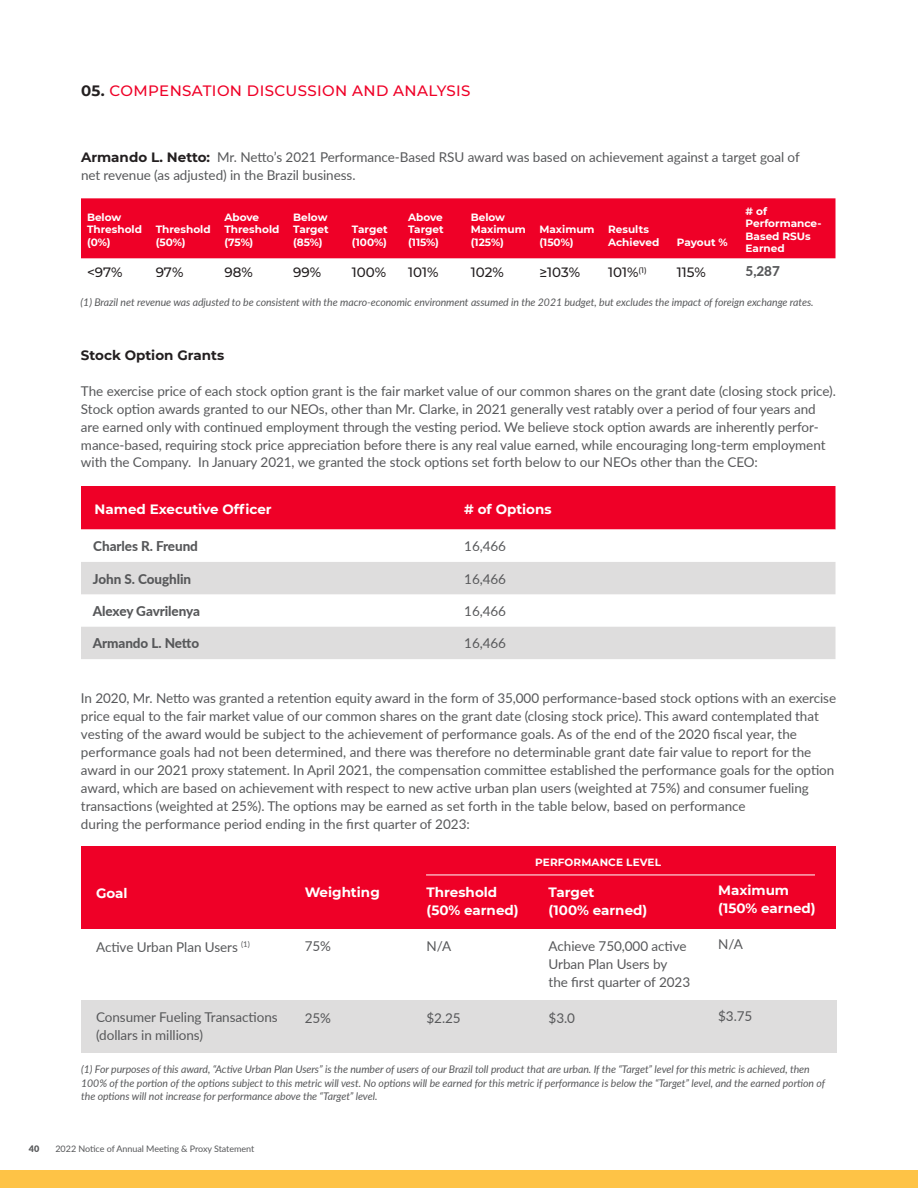
<style>
.page{position:relative;width:918px;height:1188px;background:#fff}
.page>*{position:absolute;margin:0;border:0;box-sizing:border-box;transform-origin:0 0}
.t1{font:500 15px "Montserrat";letter-spacing:.025em;color:#ef0027}
.t2{font:13.5px/18px "Lato";letter-spacing:-.005em;color:#57585a}
.t3{font:700 13.5px/18px "Montserrat";color:#fff}
.t4{font:800 13.5px "Lato";letter-spacing:-.005em;color:#57585a}
.t5{font:500 13.5px "Montserrat";color:#231f20}
.t6{font:700 13.5px "Montserrat";color:#231f20}
.t7{font:italic 10.5px/13.5px "Lato";letter-spacing:-.005em;color:#57585a}
.t8{font:700 10.5px/12.6px "Montserrat";color:#fff}
.t9{font:9px "Lato";letter-spacing:-.005em;color:#57585a}
.t10{font:900 9px "Lato";color:#57585a}
.s1{font-weight:700;color:#231f20}
.s2{font-family:"Montserrat";font-weight:700;color:#231f20}
</style>
<div class="page">
<div style="left:0;top:1170px;width:918px;height:18px;background:#fec346"></div>
<div style="left:82px;top:846px;width:754px;height:83px;background:#ef0027"></div>
<div style="left:81px;top:1000px;width:756px;height:53px;background:#dedddd"></div>
<div style="left:81px;top:198px;width:755px;height:60px;background:#ef0027"></div>
<div style="left:81px;top:486px;width:755px;height:44px;background:#ef0027"></div>
<svg style="left:81px;top:594px;width:754px;height:1px"></svg>
<div style="left:81px;top:562px;width:755px;height:32px;background:#dedddd"></div>
<div style="left:81px;top:627px;width:755px;height:32px;background:#dedddd"></div>
<hr style="left:426px;top:875px;width:389px;height:1px;background:#fff">
<p class="t1" style="left:81px;top:80px;width:391px"><span class="s1">05.</span> COMPENSATION DISCUSSION AND ANALYSIS</p>
<p class="t2" style="left:81px;top:148px;width:720px"><span class="s2">Armando L. Netto:</span> Mr. Netto’s 2021 Performance-Based RSU award was based on achievement against a target goal of net revenue (as adjusted) in the Brazil business.</p>
<p class="t8" style="left:87px;top:210px;width:56px">Below<br>Threshold (0%)</p>
<p class="t8" style="left:156px;top:223px;width:56px">Threshold (50%)</p>
<p class="t8" style="left:224px;top:210px;width:56px">Above<br>Threshold (75%)</p>
<p class="t8" style="left:293px;top:210px;width:37px">Below<br>Target (85%)</p>
<p class="t8" style="left:352px;top:223px;width:37px">Target (100%)</p>
<p class="t8" style="left:408px;top:210px;width:37px;text-align:justify">Above Target (115%)</p>
<p class="t8" style="left:471px;top:210px;width:57px">Below<br>Maximum (125%)</p>
<p class="t8" style="left:539px;top:223px;width:57px">Maximum (150%)</p>
<p class="t8" style="left:608px;top:223px;width:53px">Results<br>Achieved</p>
<p class="t8" style="left:677px;top:235px;width:52px">Payout %</p>
<p class="t8" style="left:746px;top:204px;width:77px"># of<br>Performance-<br>Based RSUs<br>Earned</p>
<p class="t5" style="left:87px;top:263px;width:37px">&lt;97%</p>
<p class="t5" style="left:156px;top:263px;width:29px">97%</p>
<p class="t5" style="left:224px;top:263px;width:30px">98%</p>
<p class="t5" style="left:293px;top:263px;width:30px">99%</p>
<p class="t5" style="left:352px;top:263px;width:36px">100%</p>
<p class="t5" style="left:408px;top:263px;width:32px">101%</p>
<p class="t5" style="left:471px;top:263px;width:35px">102%</p>
<p class="t5" style="left:539px;top:263px;width:42px">≥103%</p>
<p class="t5" style="left:608px;top:263px;width:40px">101%<sup>(1)</sup></p>
<p class="t5" style="left:677px;top:263px;width:30px">115%</p>
<p class="t4" style="left:746px;top:261px;width:36px">5,287</p>
<p class="t7" style="left:81px;top:295px;width:735px">(1) Brazil net revenue was adjusted to be consistent with the macro-economic environment assumed in the 2021 budget, but excludes the impact of foreign exchange rates.</p>
<p class="t6" style="left:81px;top:345px;width:145px">Stock Option Grants</p>
<p class="t2" style="left:81px;top:381px;width:756px">The exercise price of each stock option grant is the fair market value of our common shares on the grant date (closing stock price).<br>Stock option awards granted to our NEOs, other than Mr. Clarke, in 2021 generally vest ratably over a period of four years and are earned only with continued employment through the vesting period. We believe stock option awards are inherently perfor&shy;mance-based, requiring stock price appreciation before there is any real value earned, while encouraging long-term employment with the Company. In January 2021, we granted the stock options set forth below to our NEOs other than the CEO:</p>
<p class="t3" style="left:95px;top:500px;width:179px">Named Executive Officer</p>
<p class="t3" style="left:464px;top:500px;width:89px"># of Options</p>
<p class="t4" style="left:93px;top:536px;width:106px">Charles R. Freund</p>
<p class="t2" style="left:464px;top:537px;width:43px">16,466</p>
<p class="t4" style="left:93px;top:569px;width:100px">John S. Coughlin</p>
<p class="t2" style="left:464px;top:569px;width:43px">16,466</p>
<p class="t4" style="left:93px;top:601px;width:109px">Alexey Gavrilenya</p>
<p class="t2" style="left:464px;top:601px;width:43px">16,466</p>
<p class="t4" style="left:93px;top:633px;width:108px">Armando L. Netto</p>
<p class="t2" style="left:464px;top:634px;width:43px">16,466</p>
<p class="t2" style="left:81px;top:688px;width:757px">In 2020, Mr. Netto was granted a retention equity award in the form of 35,000 performance-based stock options with an exercise price equal to the fair market value of our common shares on the grant date (closing stock price). This award contemplated that vesting of the award would be subject to the achievement of performance goals. As of the end of the 2020 fiscal year, the performance goals had not been determined, and there was therefore no determinable grant date fair value to report for the award in our 2021 proxy statement. In April 2021, the compensation committee established the performance goals for the option award, which are based on achievement with respect to new active urban plan users (weighted at 75%) and consumer fueling transactions (weighted at 25%). The options may be earned as set forth in the table below, based on performance<br>during the performance period ending in the first quarter of 2023:</p>
<p class="t8" style="left:535px;top:855px;width:127px">PERFORMANCE LEVEL</p>
<p class="t3" style="left:96px;top:883px;width:33px">Goal</p>
<p class="t3" style="left:305px;top:883px;width:77px">Weighting</p>
<p class="t2" style="left:96px;top:937px;width:155px">Active Urban Plan Users <sup>(1)</sup></p>
<p class="t2" style="left:305px;top:937px;width:28px">75%</p>
<p class="t2" style="left:96px;top:1008px;width:183px">Consumer Fueling Transactions (dollars in millions)</p>
<p class="t2" style="left:305px;top:1009px;width:28px">25%</p>
<p class="t3" style="left:427px;top:882px;width:94px">Threshold (50% earned)</p>
<p class="t2" style="left:427px;top:936px;width:26px">N/A</p>
<p class="t2" style="left:427px;top:1008px;width:36px">$2.25</p>
<p class="t3" style="left:549px;top:882px;width:100px">Target<br>(100% earned)</p>
<p class="t2" style="left:549px;top:936px;width:143px">Achieve 750,000 active<br>Urban Plan Users by<br>the first quarter of 2023</p>
<p class="t2" style="left:549px;top:1008px;width:28px">$3.0</p>
<p class="t3" style="left:718px;top:881px;width:99px">Maximum (150% earned)</p>
<p class="t2" style="left:718px;top:935px;width:26px">N/A</p>
<p class="t2" style="left:718px;top:1007px;width:36px">$3.75</p>
<p class="t7" style="left:81px;top:1062px;width:745px">(1) For purposes of this award, “Active Urban Plan Users” is the number of users of our Brazil toll product that are urban. If the “Target” level for this metric is achieved, then<br>100% of the portion of the options subject to this metric will vest. No options will be earned for this metric if performance is below the “Target” level, and the earned portion of the options will not increase for performance above the “Target” level.</p>
<p class="t10" style="left:29px;top:1142px;width:12px">40</p>
<p class="t9" style="left:55px;top:1142px;width:200px">2022 Notice of Annual Meeting &amp; Proxy Statement</p>
</div>
